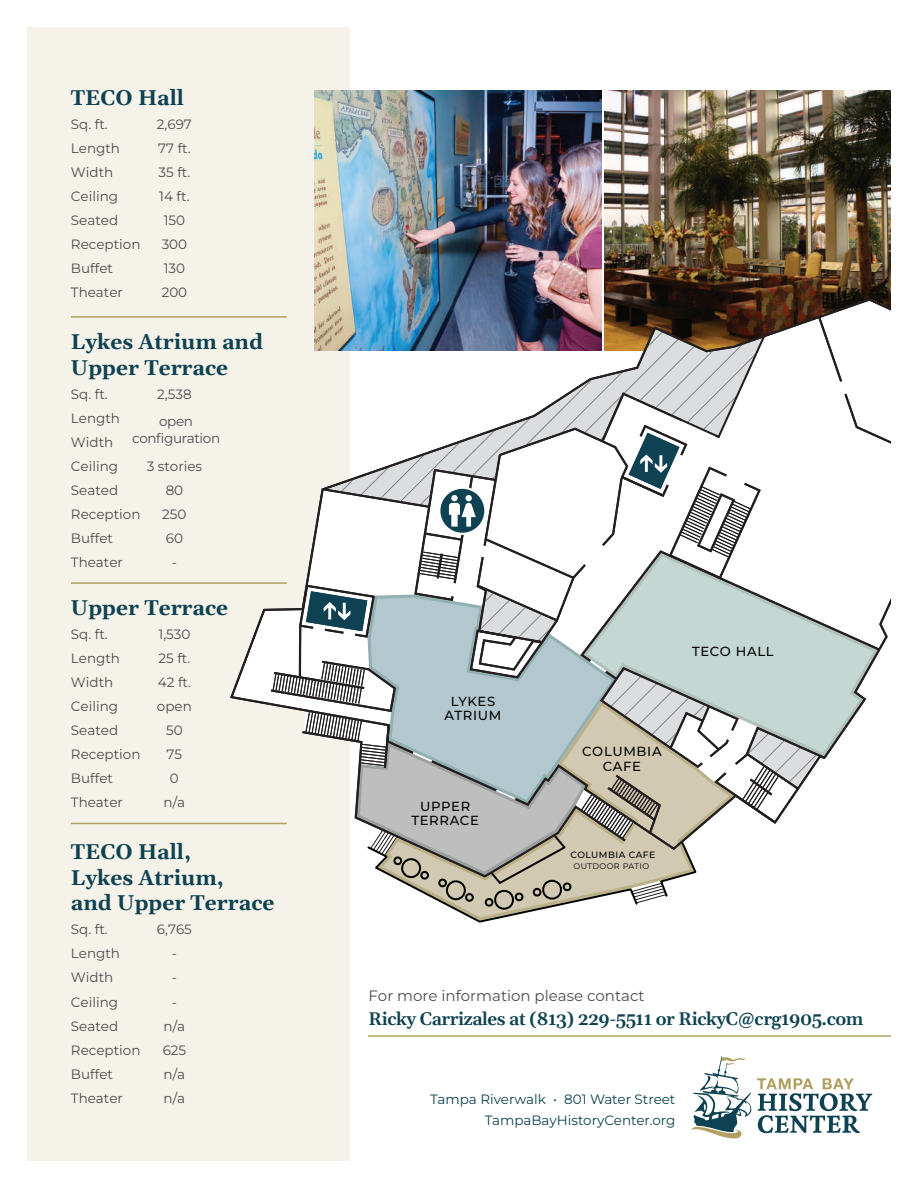
<style>
.page{position:relative;width:918px;height:1188px;background:#fff}
.page>*{position:absolute;margin:0;border:0;box-sizing:border-box;transform-origin:0 0}
.t1{font:700 21px/25.5px "Gelasio";color:#0e4251}
.t2{font:600 18px "Gelasio";letter-spacing:-.025em;color:#0e4251}
.t3{font:15px "Montserrat";color:#4b4c4d}
.t4{font:13.5px/24px "Montserrat";color:#4b4c4d}
.t5{font:13.5px/21px "Montserrat";color:#0e4251;text-align:right}
.t6{font:13.5px/16.5px "Montserrat";letter-spacing:-.025em;color:#4b4c4d;text-align:center}
.t7{font:100 13.2px/14.2px "Montserrat";letter-spacing:.045em;color:#040503;text-align:center}
.t8{font:100 9.15px "Montserrat";letter-spacing:.045em;color:#040503}
.t9{font:100 8.1px "Montserrat";letter-spacing:.045em;color:#040503}
</style>
<div class="page">
<div style="left:27px;top:27px;width:323px;height:1134px;background:#f5f2ea"></div>
<img style="left:315px;top:91px;width:286px;height:207px">
<img style="left:605px;top:91px;width:286px;height:207px">
<svg style="left:230px;top:298px;width:661px;height:527px"></svg>
<svg style="left:271px;top:317px;width:620px;height:606px"></svg>
<svg style="left:691px;top:1056px;width:181px;height:82px"></svg>
<hr style="left:368px;top:1035px;width:523px;height:2px;background:#b0a161">
<hr style="left:71px;top:316px;width:216px;height:2px;background:#b0a161">
<hr style="left:71px;top:582px;width:216px;height:2px;background:#b0a161">
<hr style="left:71px;top:823px;width:216px;height:1px;background:#b0a161">
<h1 class="t1" style="left:71px;top:83px;width:115px">TECO Hall</h1>
<p class="t4" style="left:71px;top:112px;width:38px">Sq. ft.</p>
<p class="t4" style="left:157px;top:112px;width:36px">2,697</p>
<p class="t4" style="left:71px;top:136px;width:51px">Length</p>
<p class="t4" style="left:158px;top:136px;width:34px">77 ft.</p>
<p class="t4" style="left:71px;top:160px;width:44px">Width</p>
<p class="t4" style="left:159px;top:160px;width:33px">35 ft.</p>
<p class="t4" style="left:71px;top:184px;width:49px">Ceiling</p>
<p class="t4" style="left:159px;top:184px;width:32px">14 ft.</p>
<p class="t4" style="left:71px;top:208px;width:49px">Seated</p>
<p class="t4" style="left:164px;top:208px;width:23px">150</p>
<p class="t4" style="left:71px;top:232px;width:71px">Reception</p>
<p class="t4" style="left:162px;top:232px;width:27px">300</p>
<p class="t4" style="left:71px;top:256px;width:44px">Buffet</p>
<p class="t4" style="left:164px;top:256px;width:23px">130</p>
<p class="t4" style="left:71px;top:280px;width:54px">Theater</p>
<p class="t4" style="left:162px;top:280px;width:27px">200</p>
<h1 class="t1" style="left:71px;top:327px;width:194px">Lykes Atrium and<br>Upper Terrace</h1>
<p class="t4" style="left:71px;top:382px;width:38px">Sq. ft.</p>
<p class="t4" style="left:157px;top:382px;width:36px">2,538</p>
<p class="t4" style="left:71px;top:406px;width:51px">Length<br>Width<br>Ceiling</p>
<p class="t6" style="left:132px;top:413px;width:90px">open configuration</p>
<p class="t4" style="left:147px;top:454px;width:57px">3 stories</p>
<p class="t4" style="left:71px;top:478px;width:49px">Seated</p>
<p class="t4" style="left:166px;top:478px;width:19px">80</p>
<p class="t4" style="left:71px;top:502px;width:71px">Reception</p>
<p class="t4" style="left:162px;top:502px;width:26px">250</p>
<p class="t4" style="left:71px;top:526px;width:44px">Buffet</p>
<p class="t4" style="left:166px;top:526px;width:19px">60</p>
<p class="t4" style="left:71px;top:550px;width:54px">Theater</p>
<p class="t4" style="left:172px;top:550px;width:7px">-</p>
<h1 class="t1" style="left:71px;top:593px;width:159px">Upper Terrace</h1>
<p class="t4" style="left:71px;top:622px;width:38px">Sq. ft.</p>
<p class="t4" style="left:158px;top:622px;width:33px">1,530</p>
<p class="t4" style="left:71px;top:646px;width:51px">Length</p>
<p class="t4" style="left:159px;top:646px;width:33px">25 ft.</p>
<p class="t4" style="left:71px;top:670px;width:44px">Width</p>
<p class="t4" style="left:158px;top:670px;width:35px">42 ft.</p>
<p class="t4" style="left:71px;top:694px;width:49px">Ceiling</p>
<p class="t4" style="left:157px;top:694px;width:36px">open</p>
<p class="t4" style="left:71px;top:718px;width:49px">Seated</p>
<p class="t4" style="left:166px;top:718px;width:18px">50</p>
<p class="t4" style="left:71px;top:742px;width:71px">Reception</p>
<p class="t4" style="left:167px;top:742px;width:17px">75</p>
<p class="t4" style="left:71px;top:766px;width:44px">Buffet</p>
<p class="t4" style="left:170px;top:766px;width:10px">0</p>
<p class="t4" style="left:71px;top:790px;width:54px">Theater</p>
<p class="t4" style="left:164px;top:790px;width:23px">n/a</p>
<h1 class="t1" style="left:71px;top:837px;width:205px">TECO Hall,<br>Lykes Atrium,<br>and Upper Terrace</h1>
<p class="t4" style="left:71px;top:917px;width:38px">Sq. ft.</p>
<p class="t4" style="left:157px;top:917px;width:36px">6,765</p>
<p class="t4" style="left:71px;top:941px;width:51px">Length</p>
<p class="t4" style="left:172px;top:941px;width:7px">-</p>
<p class="t4" style="left:71px;top:965px;width:44px">Width</p>
<p class="t4" style="left:172px;top:965px;width:7px">-</p>
<p class="t4" style="left:71px;top:989px;width:49px">Ceiling</p>
<p class="t4" style="left:172px;top:989px;width:7px">-</p>
<p class="t4" style="left:71px;top:1013px;width:49px">Seated</p>
<p class="t4" style="left:164px;top:1013px;width:23px">n/a</p>
<p class="t4" style="left:71px;top:1037px;width:71px">Reception</p>
<p class="t4" style="left:163px;top:1037px;width:25px">625</p>
<p class="t4" style="left:71px;top:1061px;width:44px">Buffet</p>
<p class="t4" style="left:164px;top:1061px;width:23px">n/a</p>
<p class="t4" style="left:71px;top:1085px;width:54px">Theater</p>
<p class="t4" style="left:164px;top:1085px;width:23px">n/a</p>
<p class="t7" style="left:445px;top:694px;width:58px">LYKES<br>ATRIUM</p>
<p class="t7" style="left:411px;top:798px;width:69px">UPPER<br>TERRACE</p>
<p class="t7" style="left:692px;top:644px;width:83px">TECO HALL</p>
<p class="t7" style="left:582px;top:744px;width:81px">COLUMBIA<br>CAFE</p>
<p class="t8" style="left:571px;top:848px;width:86px">COLUMBIA CAFE</p>
<p class="t9" style="left:573px;top:861px;width:77px">OUTDOOR PATIO</p>
<p class="t3" style="left:368px;top:986px;width:278px">For more information please contact</p>
<h2 class="t2" style="left:368px;top:1003px;width:497px">Ricky Carrizales at (813) 229-5511 or RickyC@crg1905.com</h2>
<p class="t5" style="left:430px;top:1088px;width:247px">Tampa Riverwalk • 801 Water Street<br>TampaBayHistoryCenter.org</p>
</div>
